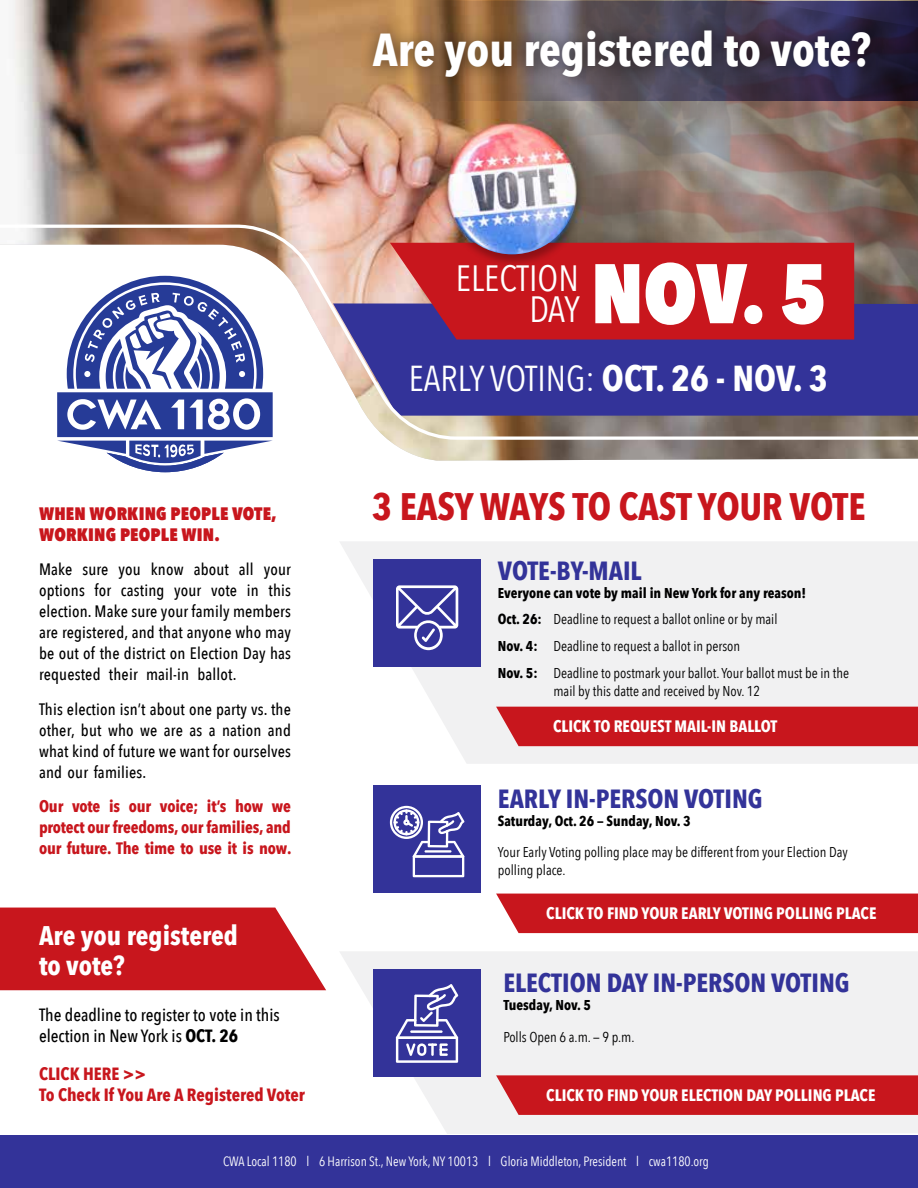
<style>
.page{position:relative;width:918px;height:1188px;background:#fff}
.page>*{position:absolute;margin:0;border:0;box-sizing:border-box;transform-origin:0 0}
.t1{font:800 83.55px "Avenir Next Condensed";color:#fff}
.t2{font:700 46.2px "Avenir Next Condensed";color:#fff}
.t3{font:700 38.25px "Avenir Next Condensed";letter-spacing:-.005em;color:#c8161d}
.t4{font:36.45px/30.5px "Avenir Next Condensed";color:#fff;text-align:right}
.t5{font:36px "Avenir Next Condensed";color:#fff}
.t6{font:700 26.85px/30.2px "Avenir Next Condensed";color:#fff}
.t7{font:700 26.25px "Avenir Next Condensed";color:#339}
.t8{font:800 18px/21px "Avenir Next Condensed";letter-spacing:.01em;color:#c8161d}
.t9{font:500 17.7px/21.3px "Avenir Next Condensed";color:#000}
.t10{font:700 17.7px/21.3px "Avenir Next Condensed";color:#c8161d}
.t11{font:500 16.5px/21px "Avenir Next Condensed";letter-spacing:.01em;color:#000;text-align:justify}
.t12{font:700 16.5px "Avenir Next Condensed";color:#fff}
.t13{font:700 16.5px/21px "Avenir Next Condensed";letter-spacing:-.01em;color:#c8161d;text-align:justify}
.t14{font:14.25px/26.7px "Avenir Next Condensed";color:#000}
.t15{font:700 14.25px "Avenir Next Condensed";color:#000}
.t16{font:13.5px "Avenir Next Condensed";color:#fff}
.s1{font-weight:700}
</style>
<div class="page">
<img style="left:12px;top:0;width:906px;height:461px">
<img style="left:459px;top:0;width:459px;height:223px">
<svg style="left:427px;top:1px;width:490px;height:100px;background:#4d414e"></svg>
<svg style="left:340px;top:542px;width:578px;height:222px;fill:#f1f1f2"></svg>
<svg style="left:340px;top:952px;width:578px;height:182px;fill:#f1f1f2"></svg>
<svg style="left:0;top:908px;width:326px;height:82px;background:#cc272e"></svg>
<div style="left:0;top:1135px;width:918px;height:53px;background:#339"></div>
<div style="left:359px;top:17px;width:526px;height:75px;background:#000;opacity:.5"></div>
<svg style="left:48px;top:441px;width:234px;height:32px"></svg>
<svg style="left:57px;top:441px;width:216px;height:31px"></svg>
<div style="left:496px;top:707px;width:422px;height:39px;background:#c8161d"></div>
<div style="left:496px;top:894px;width:422px;height:39px;background:#c8161d"></div>
<svg style="left:496px;top:1075px;width:422px;height:40px;background:#c91e25"></svg>
<svg style="left:373px;top:969px;width:108px;height:108px;background:#4a4aa4"></svg>
<svg style="left:373px;top:785px;width:108px;height:108px;background:#4a4aa4"></svg>
<svg style="left:373px;top:559px;width:108px;height:108px;background:#4545a2"></svg>
<div style="left:442px;top:123px;width:146px;height:145px;background:#000;opacity:.3"></div>
<img style="left:447px;top:124px;width:130px;height:130px;border-radius:65px">
<svg style="left:0;top:223px;width:918px;height:218px"></svg>
<h2 class="t2" style="left:373px;top:22px;width:500px">Are you registered to vote?</h2>
<h3 class="t4" style="left:456px;top:262px;width:125px">ELECTION<br>DAY</h3>
<h1 class="t1" style="left:591px;top:242px;width:237px">NOV. 5</h1>
<p class="t8" style="left:39px;top:503px;width:239px">WHEN WORKING PEOPLE VOTE,<br>WORKING PEOPLE WIN.</p>
<p class="t11" style="left:39px;top:559px;width:254px">Make sure you know about all your options for casting your vote in this election. Make sure your family members are registered, and that anyone who may be out of the district on Election Day has requested their mail-in ballot.</p>
<p class="t11" style="left:39px;top:699px;width:254px">This election isn’t about one party vs. the other, but who we are as a nation and what kind of future we want for ourselves and our families.</p>
<p class="t13" style="left:39px;top:796px;width:254px">Our vote is our voice; it’s how we protect our freedoms, our families, and our future. The time to use it is now.</p>
<h3 class="t6" style="left:39px;top:920px;width:201px">Are you registered to vote?</h3>
<p class="t9" style="left:39px;top:1004px;width:242px">The deadline to register to vote in this election in New York is <span class="s1">OCT. 26</span></p>
<p class="t10" style="left:39px;top:1063px;width:268px">CLICK HERE &gt;&gt;<br>To Check If You Are A Registered Voter</p>
<h3 class="t5" style="left:409px;top:347px;width:420px">EARLY VOTING: <span class="s1">OCT. 26 - NOV. 3</span></h3>
<h3 class="t3" style="left:372px;top:483px;width:495px">3 EASY WAYS TO CAST YOUR VOTE</h3>
<h3 class="t7" style="left:498px;top:554px;width:145px">VOTE-BY-MAIL</h3>
<p class="t14" style="left:498px;top:579px;width:353px"><span class="s1">Everyone can vote by mail in New York for any reason!<br>Oct. 26:</span> Deadline to request a ballot online or by mail<br><span class="s1">Nov. 4:</span> Deadline to request a ballot in person<br><span class="s1">Nov. 5:</span> Deadline to postmark your ballot. Your ballot must be in the</p>
<p class="t14" style="left:553px;top:677px;width:208px">mail by this datte and received by Nov. 12</p>
<p class="t12" style="left:553px;top:716px;width:226px">CLICK TO REQUEST MAIL-IN BALLOT</p>
<h3 class="t7" style="left:498px;top:783px;width:266px">EARLY IN-PERSON VOTING</h3>
<p class="t15" style="left:498px;top:812px;width:194px">Saturday, Oct. 26 — Sunday, Nov. 3</p>
<p class="t14" style="left:498px;top:843px;width:352px;line-height:18px">Your Early Voting polling place may be different from your Election Day polling place.</p>
<p class="t12" style="left:546px;top:903px;width:332px">CLICK TO FIND YOUR EARLY VOTING POLLING PLACE</p>
<h3 class="t7" style="left:503px;top:967px;width:348px">ELECTION DAY IN-PERSON VOTING</h3>
<p class="t15" style="left:503px;top:996px;width:89px">Tuesday, Nov. 5</p>
<p class="t14" style="left:503px;top:1023px;width:133px">Polls Open 6 a.m. — 9 p.m.</p>
<p class="t12" style="left:546px;top:1085px;width:331px">CLICK TO FIND YOUR ELECTION DAY POLLING PLACE</p>
<p class="t16" style="left:223px;top:1149px;width:487px">CWA Local 1180 l 6 Harrison St., New York, NY 10013 l Gloria Middleton, President l cwa1180.org</p>
</div>
